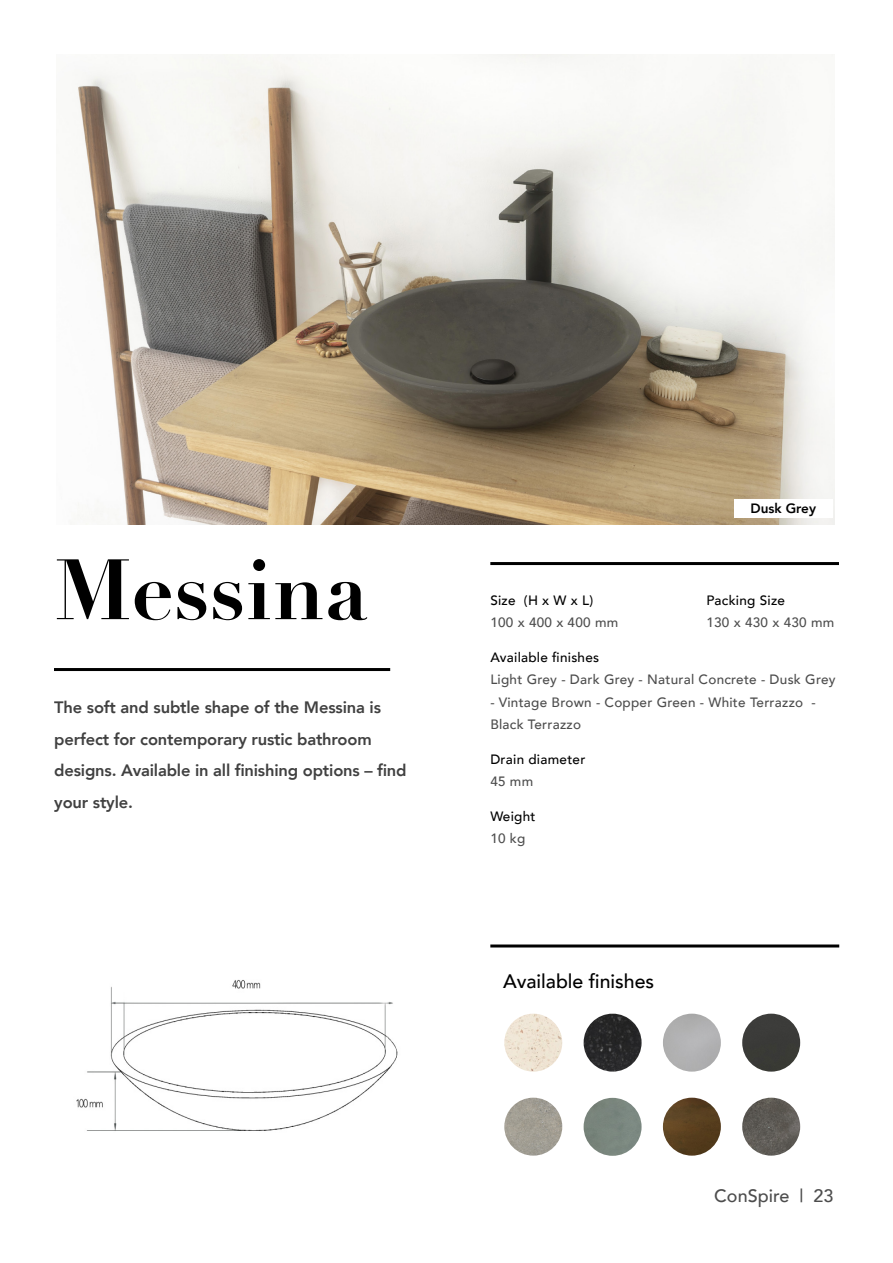
<style>
.page{position:relative;width:893px;height:1263px;background:#fff}
.page>*{position:absolute;margin:0;border:0;box-sizing:border-box;transform-origin:0 0}
.t1{font:700 84px "Didot";color:#000}
.t2{font:500 19.5px "Avenir";color:#000}
.t3{font:500 18px "Avenir";color:#4d4d4d}
.t4{font:800 16.5px/31.5px "Avenir";letter-spacing:-.01em;color:#000}
.t5{font:500 13.5px/22.5px "Avenir";letter-spacing:.02em;color:#4d4d4d}
.t6{font:500 13.5px/22.5px "Avenir";letter-spacing:.02em;color:#000}
.t7{font:800 13.5px "Avenir";color:#000}
.s1{color:#4d4d4d}
</style>
<div class="page">
<img style="left:76px;top:979px;width:322px;height:152px">
<img style="left:77px;top:54px;width:757px;height:470px">
<hr style="left:54px;top:668px;width:336px;height:3px;background:#000">
<hr style="left:490px;top:562px;width:349px;height:3px;background:#000">
<hr style="left:490px;top:944px;width:349px;height:3px;background:#000">
<div style="left:742px;top:1014px;width:58px;height:57px;background:#3a3b38;border-radius:29px"></div>
<div style="left:663px;top:1014px;width:58px;height:57px;background:#b1b1b2;border-radius:29px"></div>
<img style="left:663px;top:1098px;width:58px;height:58px;border-radius:29px">
<img style="left:504px;top:1014px;width:58px;height:57px;border-radius:29px">
<img style="left:584px;top:1014px;width:58px;height:57px;border-radius:29px">
<img style="left:504px;top:1098px;width:58px;height:58px;border-radius:29px">
<img style="left:742px;top:1098px;width:58px;height:58px;border-radius:29px">
<div style="left:734px;top:499px;width:98px;height:18px;background:#fff"></div>
<div style="left:584px;top:1098px;width:58px;height:58px;background:#7a867e;border-radius:29px"></div>
<p class="t1" style="left:54px;top:537px;width:316px">Messina</p>
<p class="t4" style="left:54px;top:692px;width:354px">The soft and subtle shape of the Messina is perfect for contemporary rustic bathroom designs. Available in all finishing options – find your style.</p>
<p class="t7" style="left:750px;top:497px;width:67px">Dusk Grey</p>
<p class="t6" style="left:490px;top:588px;width:104px">Size (H x W x L)</p>
<p class="t6" style="left:706px;top:588px;width:80px">Packing Size</p>
<p class="t5" style="left:490px;top:611px;width:129px">100 x 400 x 400 mm</p>
<p class="t5" style="left:706px;top:611px;width:129px">130 x 430 x 430 mm</p>
<p class="t6" style="left:490px;top:645px;width:110px">Available finishes</p>
<p class="t5" style="left:490px;top:668px;width:347px">Light Grey - Dark Grey - Natural Concrete - Dusk Grey</p>
<p class="t5" style="left:490px;top:690px;width:327px">- Vintage Brown - Copper Green - White Terrazzo -<br>Black Terrazzo</p>
<p class="t6" style="left:490px;top:747px;width:97px">Drain diameter</p>
<p class="t5" style="left:490px;top:770px;width:44px">45 mm</p>
<p class="t6" style="left:490px;top:804px;width:47px">Weight<br><span class="s1">10 kg</span></p>
<p class="t2" style="left:503px;top:964px;width:152px">Available finishes</p>
<p class="t3" style="left:714px;top:1180px;width:121px">ConSpire | 23</p>
</div>
